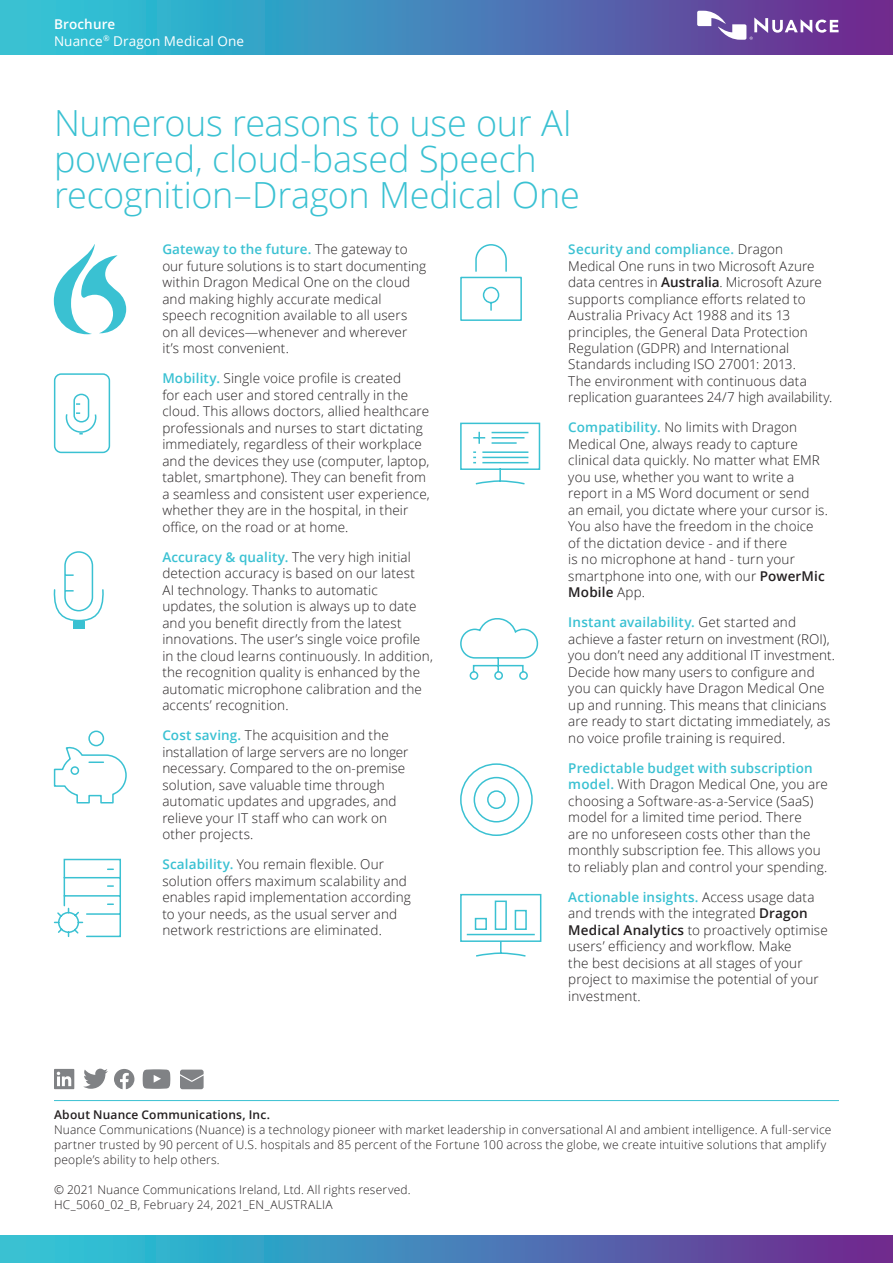
<style>
.page{position:relative;width:893px;height:1263px;background:#fff}
.page>*{position:absolute;margin:0;border:0;box-sizing:border-box;transform-origin:0 0}
.t1{font:300 36px/36px "Open Sans";letter-spacing:-.01em;color:#3ac1d2}
.t2{font:300 13.5px/16.5px "Open Sans";letter-spacing:.01em;color:#231f20}
.t3{font:13.5px/16.5px "Open Sans";letter-spacing:.01em;color:#fff}
.t4{font:300 12px/15px "Open Sans";letter-spacing:.015em;color:#231f20}
.t5{font:600 12px "Open Sans";letter-spacing:.015em;color:#231f20}
.s1{font-weight:600}
.s2{font-weight:600;color:#3ac1d2}
</style>
<div class="page">
<svg style="left:0;top:1236px;width:893px;height:27px;background:#497db6"></svg>
<svg style="left:54px;top:1069px;width:20px;height:20px"></svg>
<svg style="left:83px;top:1069px;width:25px;height:20px"></svg>
<svg style="left:114px;top:1069px;width:20px;height:20px"></svg>
<svg style="left:143px;top:1069px;width:27px;height:20px"></svg>
<hr style="left:54px;top:1100px;width:785px;height:1px;background:#3ac1d2">
<svg style="left:180px;top:1069px;width:24px;height:20px"></svg>
<svg style="left:0;top:0;width:893px;height:54px;background:#4683b9"></svg>
<svg style="left:697px;top:11px;width:142px;height:29px"></svg>
<svg style="left:53px;top:373px;width:58px;height:81px"></svg>
<svg style="left:53px;top:730px;width:74px;height:74px"></svg>
<svg style="left:54px;top:244px;width:72px;height:90px"></svg>
<svg style="left:460px;top:244px;width:62px;height:77px"></svg>
<svg style="left:53px;top:551px;width:51px;height:70px"></svg>
<div style="left:73px;top:621px;width:12px;height:8px;background:#3ac1d2"></div>
<svg style="left:460px;top:763px;width:73px;height:73px"></svg>
<svg style="left:53px;top:858px;width:68px;height:80px"></svg>
<svg style="left:460px;top:422px;width:81px;height:63px"></svg>
<svg style="left:460px;top:893px;width:82px;height:64px"></svg>
<svg style="left:461px;top:618px;width:76px;height:62px"></svg>
<p class="t3" style="left:54px;top:16px;width:192px"><span class="s1">Brochure<br></span>Nuance<sup>®</sup> Dragon Medical One</p>
<h1 class="t1" style="left:54px;top:104px;width:527px">Numerous reasons to use our AI powered, cloud-based Speech recognition–Dragon Medical One</h1>
<p class="t2" style="left:162px;top:241px;width:265px"><span class="s2">Gateway to the future.</span> The gateway to our future solutions is to start documenting within Dragon Medical One on the cloud and making highly accurate medical speech recognition available to all users on all devices—whenever and wherever it’s most convenient.</p>
<p class="t2" style="left:162px;top:370px;width:269px"><span class="s2">Mobility.</span> Single voice profile is created<br>for each user and stored centrally in the cloud. This allows doctors, allied healthcare professionals and nurses to start dictating immediately, regardless of their workplace and the devices they use (computer, laptop, tablet, smartphone). They can benefit from a seamless and consistent user experience, whether they are in the hospital, in their office, on the road or at home.</p>
<p class="t2" style="left:162px;top:548px;width:272px"><span class="s2">Accuracy &amp; quality.</span> The very high initial detection accuracy is based on our latest<br>AI technology. Thanks to automatic updates, the solution is always up to date and you benefit directly from the latest innovations. The user’s single voice profile in the cloud learns continuously. In addition, the recognition quality is enhanced by the automatic microphone calibration and the accents’ recognition.</p>
<p class="t2" style="left:162px;top:726px;width:248px"><span class="s2">Cost saving.</span> The acquisition and the installation of large servers are no longer necessary. Compared to the on-premise solution, save valuable time through automatic updates and upgrades, and relieve your IT staff who can work on other projects.</p>
<p class="t2" style="left:162px;top:855px;width:250px"><span class="s2">Scalability.</span> You remain flexible. Our solution offers maximum scalability and enables rapid implementation according to your needs, as the usual server and network restrictions are eliminated.</p>
<p class="t2" style="left:568px;top:240px;width:266px"><span class="s2">Security and compliance.</span> Dragon Medical One runs in two Microsoft Azure data centres in <span class="s1">Australia</span>. Microsoft Azure supports compliance efforts related to Australia Privacy Act 1988 and its 13 principles, the General Data Protection Regulation (GDPR) and International Standards including ISO 27001: 2013.<br>The environment with continuous data replication guarantees 24/7 high availability.</p>
<p class="t2" style="left:568px;top:419px;width:261px"><span class="s2">Compatibility.</span> No limits with Dragon Medical One, always ready to capture clinical data quickly. No matter what EMR you use, whether you want to write a report in a MS Word document or send an email, you dictate where your cursor is.<br>You also have the freedom in the choice of the dictation device - and if there<br>is no microphone at hand - turn your smartphone into one, with our <span class="s1">PowerMic Mobile</span> App.</p>
<p class="t2" style="left:568px;top:614px;width:268px"><span class="s2">Instant availability.</span> Get started and achieve a faster return on investment (ROI), you don’t need any additional IT investment.<br>Decide how many users to configure and you can quickly have Dragon Medical One up and running. This means that clinicians are ready to start dictating immediately, as no voice profile training is required.</p>
<p class="t2" style="left:568px;top:759px;width:261px"><span class="s2">Predictable budget with subscription model.</span> With Dragon Medical One, you are choosing a Software-as-a-Service (SaaS) model for a limited time period. There<br>are no unforeseen costs other than the monthly subscription fee. This allows you to reliably plan and control your spending.</p>
<p class="t2" style="left:568px;top:888px;width:261px"><span class="s2">Actionable insights.</span> Access usage data and trends with the integrated <span class="s1">Dragon Medical Analytics</span> to proactively optimise users’ efficiency and workflow. Make<br>the best decisions at all stages of your project to maximise the potential of your investment.</p>
<p class="t5" style="left:54px;top:1106px;width:218px">About Nuance Communications, Inc.</p>
<p class="t4" style="left:54px;top:1122px;width:779px">Nuance Communications (Nuance) is a technology pioneer with market leadership in conversational AI and ambient intelligence. A full-service partner trusted by 90 percent of U.S. hospitals and 85 percent of the Fortune 100 across the globe, we create intuitive solutions that amplify people’s ability to help others.</p>
<p class="t4" style="left:54px;top:1182px;width:358px">© 2021 Nuance Communications Ireland, Ltd. All rights reserved.<br>HC_5060_02_B, February 24, 2021_EN_AUSTRALIA</p>
</div>
